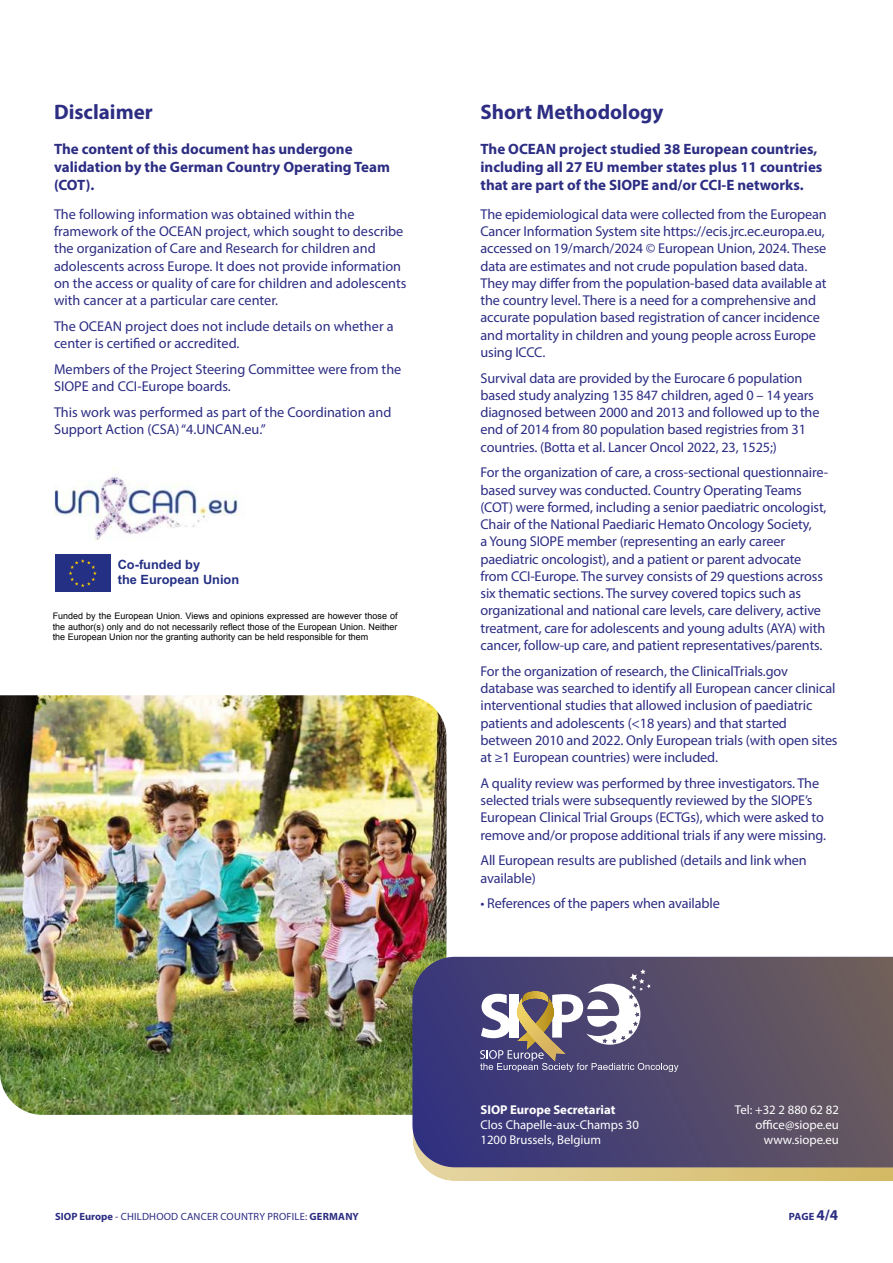
<style>
.page{position:relative;width:893px;height:1263px;background:#fff}
.page>*{position:absolute;margin:0;border:0;box-sizing:border-box;transform-origin:0 0}
.t1{font:700 21px "Myriad Pro";color:#2c2d83}
.t2{font:700 15px/18px "Myriad Pro";color:#2c2d83}
.t3{font:14.25px/17.2px "Myriad Pro";letter-spacing:-.01em;color:#2c2d83}
.t4{font:12.75px/15px "Myriad Pro";color:#fff}
.t5{font:700 12.75px/15.3px "Arial";color:#243084}
.t6{font:700 12.75px "Myriad Pro";color:#fff}
.t7{font:10.5px "Myriad Pro";letter-spacing:.02em;color:#2c2d83}
.t8{font:700 10.5px "Myriad Pro";color:#2c2d83}
.t9{font:9px/10.8px "Arial";color:#000;text-align:justify}
.s1{font-weight:700}
.s2{font-size:15px}
</style>
<div class="page">
<img style="left:0;top:695px;width:446px;height:420px">
<svg style="left:424px;top:1167px;width:469px;height:14px;background:#d9c585"></svg>
<svg style="left:412px;top:957px;width:481px;height:210px;background:#524a6b"></svg>
<svg style="left:480px;top:969px;width:198px;height:103px"></svg>
<img style="left:522px;top:991px;width:27px;height:4px">
<img style="left:516px;top:995px;width:50px;height:67px">
<svg style="left:55px;top:554px;width:56px;height:1px"></svg>
<div style="left:55px;top:555px;width:56px;height:37px;background:#243084"></div>
<svg style="left:69px;top:559px;width:28px;height:28px"></svg>
<img style="left:54px;top:468px;width:186px;height:72px">
<h1 class="t1" style="left:54px;top:103px;width:100px">Disclaimer</h1>
<p class="t2" style="left:54px;top:141px;width:337px">The content of this document has undergone validation by the German Country Operating Team (COT).</p>
<p class="t3" style="left:54px;top:207px;width:354px">The following information was obtained within the framework of the OCEAN project, which sought to describe the organization of Care and Research for children and adolescents across Europe. It does not provide information on the access or quality of care for children and adolescents with cancer at a particular care center.</p>
<p class="t3" style="left:54px;top:319px;width:341px">The OCEAN project does not include details on whether a center is certified or accredited.</p>
<p class="t3" style="left:54px;top:362px;width:349px">Members of the Project Steering Committee were from the<br>SIOPE and CCI-Europe boards.</p>
<p class="t3" style="left:54px;top:405px;width:339px">This work was performed as part of the Coordination and<br>Support Action (CSA) “4.UNCAN.eu.”</p>
<p class="t5" style="left:118px;top:558px;width:123px">Co-funded by<br>the European Union</p>
<p class="t9" style="left:53px;top:611px;width:346px">Funded by the European Union. Views and opinions expressed are however those of the author(s) only and do not necessarily reflect those of the European Union. Neither the European Union nor the granting authority can be held responsible for them</p>
<h1 class="t1" style="left:480px;top:103px;width:185px">Short Methodology</h1>
<p class="t2" style="left:480px;top:141px;width:343px">The OCEAN project studied 38 European countries, including all 27 EU member states plus 11 countries that are part of the SIOPE and/or CCI-E networks.</p>
<p class="t3" style="left:480px;top:207px;width:348px">The epidemiological data were collected from the European Cancer Information System site https://ecis.jrc.ec.europa.eu, accessed on 19/march/2024 © European Union, 2024. These data are estimates and not crude population based data.<br>They may differ from the population-based data available at the country level. There is a need for a comprehensive and accurate population based registration of cancer incidence and mortality in children and young people across Europe using ICCC.</p>
<p class="t3" style="left:480px;top:370px;width:340px">Survival data are provided by the Eurocare 6 population based study analyzing 135 847 children, aged 0 – 14 years diagnosed between 2000 and 2013 and followed up to the end of 2014 from 80 population based registries from 31 countries. (Botta et al. Lancer Oncol 2022, 23, 1525;)</p>
<p class="t3" style="left:480px;top:465px;width:349px">For the organization of care, a cross-sectional questionnaire&shy;based survey was conducted. Country Operating Teams (COT) were formed, including a senior paediatric oncologist, Chair of the National Paediaric Hemato Oncology Society,<br>a Young SIOPE member (representing an early career paediatric oncologist), and a patient or parent advocate from CCI-Europe. The survey consists of 29 questions across six thematic sections. The survey covered topics such as organizational and national care levels, care delivery, active treatment, care for adolescents and young adults (AYA) with cancer, follow-up care, and patient representatives/parents.</p>
<p class="t3" style="left:480px;top:663px;width:359px">For the organization of research, the ClinicalTrials.gov database was searched to identify all European cancer clinical interventional studies that allowed inclusion of paediatric patients and adolescents (&lt;18 years) and that started between 2010 and 2022. Only European trials (with open sites at ≥1 European countries) were included.</p>
<p class="t3" style="left:480px;top:776px;width:347px">A quality review was performed by three investigators. The selected trials were subsequently reviewed by the SIOPE’s European Clinical Trial Groups (ECTGs), which were asked to remove and/or propose additional trials if any were missing.</p>
<p class="t3" style="left:480px;top:853px;width:328px">All European results are published (details and link when available)</p>
<p class="t3" style="left:480px;top:896px;width:241px">• References of the papers when available</p>
<p class="t6" style="left:480px;top:1104px;width:136px">SIOP Europe Secretariat</p>
<p class="t4" style="left:480px;top:1118px;width:160px">Clos Chapelle-aux-Champs 30<br>1200 Brussels, Belgium</p>
<p class="t4" style="left:735px;top:1103px;width:105px;text-align:right">Tel: +32 2 880 62 82 office@siope.eu www.siope.eu</p>
<p class="t7" style="left:55px;top:1213px;width:305px"><span class="s1">SIOP Europe</span> - CHILDHOOD CANCER COUNTRY PROFILE: <span class="s1">GERMANY</span></p>
<p class="t8" style="left:789px;top:1213px;width:51px">PAGE <span class="s2">4/4</span></p>
</div>
